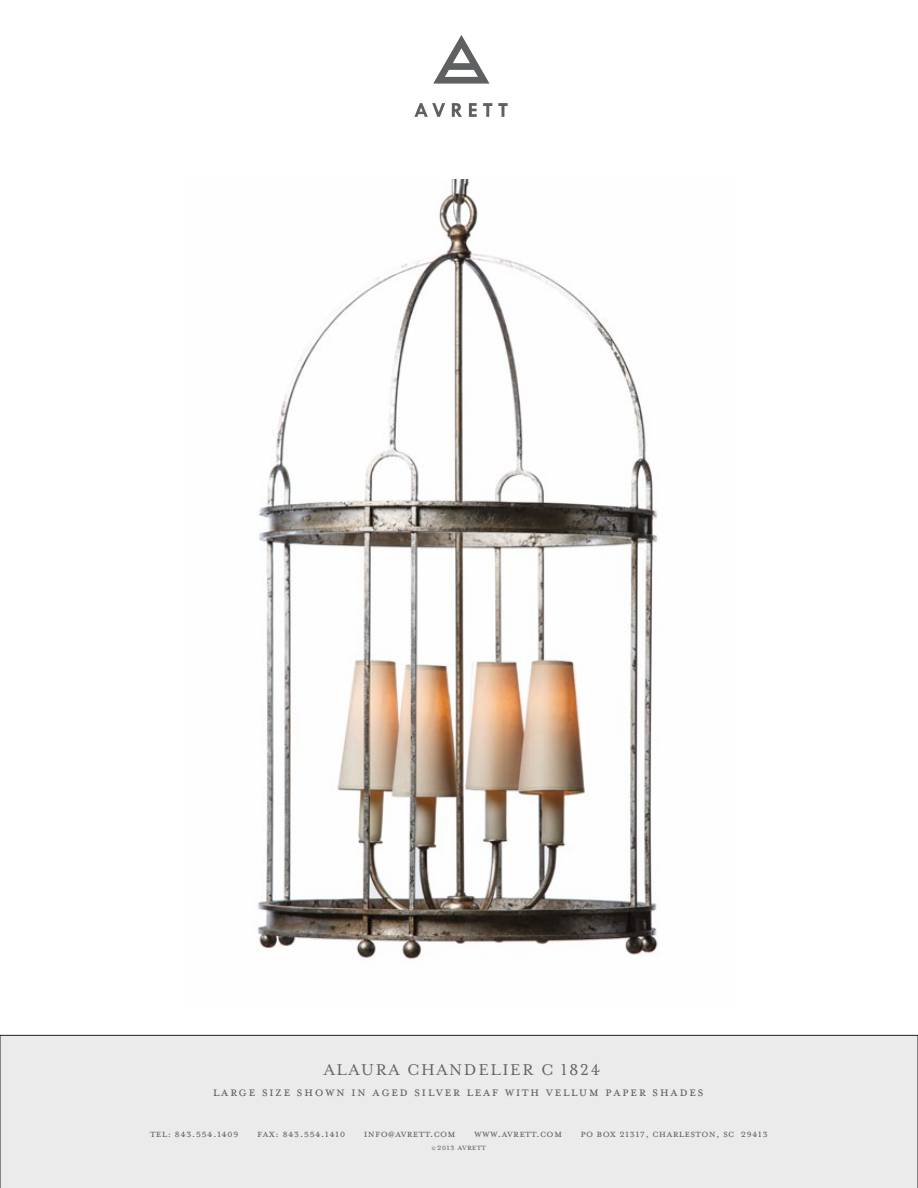
<style>
.page{position:relative;width:918px;height:1188px;background:#fff}
.page>*{position:absolute;margin:0;border:0;box-sizing:border-box;transform-origin:0 0}
.t1{font:18px "Mrs Eaves Small Caps OT";letter-spacing:.09em;color:#5f6163}
.t2{font:15px "Mrs Eaves Small Caps OT";letter-spacing:.09em;color:#5f6163}
.t3{font:12px "Mrs Eaves All Small Caps OT";letter-spacing:.02em;color:#5f6163}
.t4{font:9.75px "Mrs Eaves All Small Caps OT";letter-spacing:.02em;color:#5f6163}
.s1{font-size:7.5px}
</style>
<div class="page">
<div style="left:0;top:1035px;width:918px;height:153px;background:#ebebec"></div>
<svg style="left:414px;top:103px;width:31px;height:14px"></svg>
<svg style="left:452px;top:103px;width:10px;height:14px"></svg>
<svg style="left:469px;top:103px;width:8px;height:14px"></svg>
<svg style="left:483px;top:103px;width:9px;height:14px"></svg>
<svg style="left:498px;top:103px;width:10px;height:14px"></svg>
<svg style="left:433px;top:35px;width:57px;height:49px"></svg>
<img style="left:257px;top:179px;width:401px;height:780px">
<h1 class="t1" style="left:324px;top:1060px;width:278px">ALAURA CHANDELIER C 1824</h1>
<p class="t2" style="left:213px;top:1083px;width:492px">large size shown in aged silver leaf with vellum paper shades</p>
<p class="t3" style="left:150px;top:1127px;width:90px">tel: 843.554.1409</p>
<p class="t3" style="left:257px;top:1127px;width:90px">fax: 843.554.1410</p>
<p class="t3" style="left:364px;top:1127px;width:93px">info@avrett.com</p>
<p class="t3" style="left:474px;top:1127px;width:89px">www.avrett.com</p>
<p class="t3" style="left:581px;top:1127px;width:189px">po box 21317, charleston, sc 29413</p>
<p class="t4" style="left:432px;top:1142px;width:56px"><span class="s1">©</span> 2013 avrett</p>
</div>
